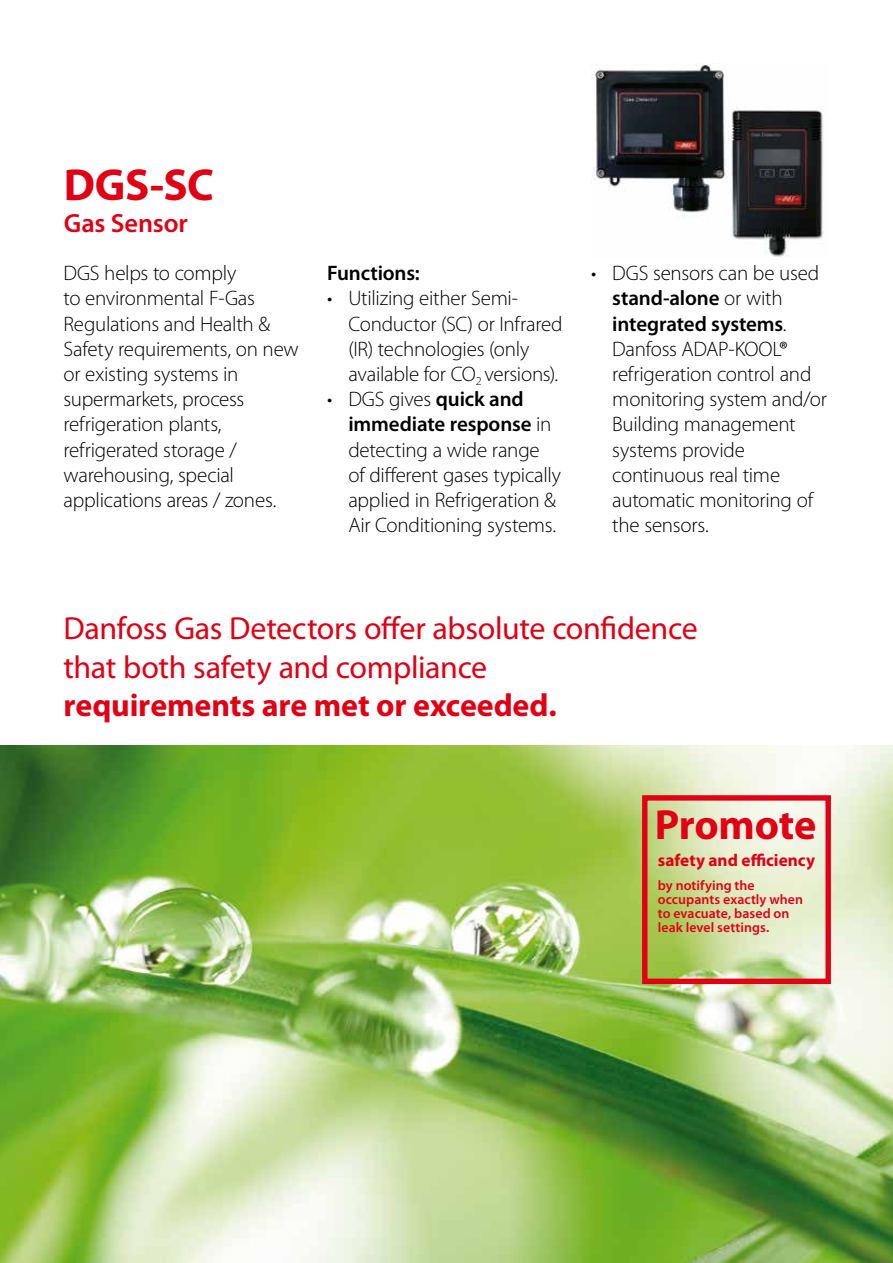
<style>
.page{position:relative;width:893px;height:1263px;background:#fff}
.page>*{position:absolute;margin:0;border:0;box-sizing:border-box;transform-origin:0 0}
.t1{font:700 45px "Myriad Pro";color:#e20015}
.t2{font:700 42.3px "Myriad Pro";letter-spacing:-.01em;color:#e20015}
.t3{font:31.95px/38.4px "Myriad Pro";letter-spacing:-.015em;color:#e20015}
.t4{font:700 31.95px "Myriad Pro";letter-spacing:-.005em;color:#e20015}
.t5{font:600 26.4px "Myriad Pro";letter-spacing:-.005em;color:#e20015}
.t6{font:300 21px/25.2px "Myriad Pro";letter-spacing:-.015em;color:#000}
.t7{font:600 21px "Myriad Pro";letter-spacing:-.005em;color:#000}
.t8{font:700 17.25px "Myriad Pro";color:#e20015}
.t9{font:600 13.8px/13.8px "Myriad Pro";letter-spacing:.005em;color:#e20015}
.s1{font-weight:600}
.s2{font-weight:400}
</style>
<div class="page">
<img style="left:591px;top:64px;width:232px;height:193px">
<img style="left:0;top:745px;width:893px;height:518px">
<div style="left:642px;top:795px;width:189px;height:189px;border:5px solid #e20015"></div>
<h1 class="t1" style="left:64px;top:156px;width:152px">DGS-SC</h1>
<p class="t5" style="left:64px;top:206px;width:126px">Gas Sensor</p>
<p class="t6" style="left:64px;top:261px;width:237px">DGS helps to comply<br>to environmental F-Gas<br>Regulations and Health &amp;<br>Safety requirements, on new or existing systems in supermarkets, process refrigeration plants, refrigerated storage / warehousing, special applications areas / zones.</p>
<p class="t7" style="left:327px;top:260px;width:94px">Functions:</p>
<p class="t6" style="left:348px;top:286px;width:216px;text-indent:-21px">• Utilizing either Semi-<br>Conductor (SC) or Infrared (IR) technologies (only available for CO<sub>2</sub> versions).</p>
<p class="t6" style="left:348px;top:387px;width:214px;text-indent:-21px">• DGS gives <span class="s1">quick and immediate response</span> in detecting a wide range of different gases typically applied in Refrigeration &amp;<br>Air Conditioning systems.</p>
<p class="t6" style="left:612px;top:261px;width:216px;text-indent:-21px">• DGS sensors can be used <span class="s1">stand-alone</span> or with <span class="s1">integrated systems</span>.<br>Danfoss ADAP-KOOL<span class="s2">® </span>refrigeration control and monitoring system and/or<br>Building management systems provide continuous real time automatic monitoring of the sensors.</p>
<h3 class="t3" style="left:64px;top:609px;width:636px">Danfoss Gas Detectors offer absolute confidence that both safety and compliance</h3>
<h3 class="t4" style="left:64px;top:684px;width:495px">requirements are met or exceeded.</h3>
<h2 class="t2" style="left:655px;top:797px;width:163px">Promote</h2>
<p class="t8" style="left:658px;top:849px;width:159px">safety and efficiency</p>
<p class="t9" style="left:658px;top:878px;width:147px">by notifying the occupants exactly when to evacuate, based on leak level settings.</p>
</div>
